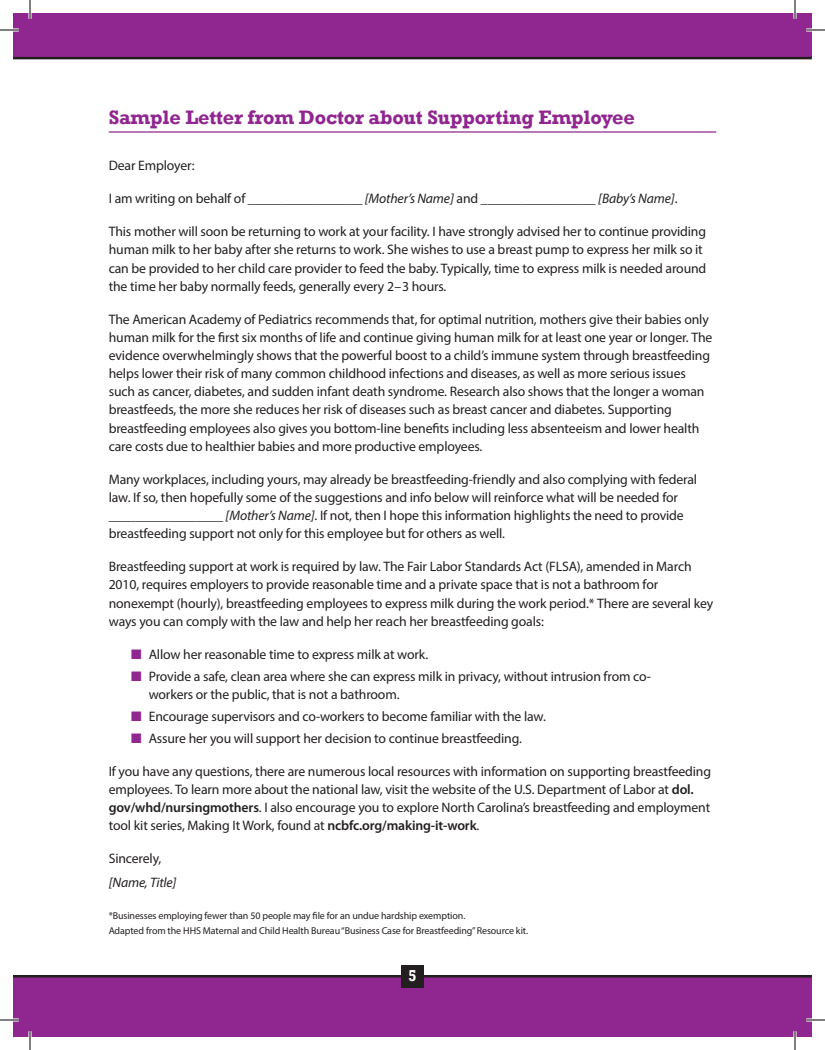
<style>
.page{position:relative;width:825px;height:1050px;background:#fff}
.page>*{position:absolute;margin:0;border:0;box-sizing:border-box;transform-origin:0 0}
.t1{font:700 20px "Rockwell";letter-spacing:-.01em;color:#90268f}
.t2{font:700 16.25px "Rockwell";color:#fff;scale:.9 1}
.t3{font:13.75px/18.1px "Myriad Pro";letter-spacing:-.01em;color:#231f20}
.t4{font:italic 13.75px "Myriad Pro";letter-spacing:-.01em;color:#231f20}
.t5{font:10px/15px "Myriad Pro";letter-spacing:-.01em;color:#231f20}
.s1{font-style:italic}
.s2{color:#90268f}
.s3{font-weight:600}
</style>
<div class="page">
<div style="left:13px;top:13px;width:17px;height:45px;background:#90268f"></div>
<div style="left:13px;top:975px;width:17px;height:62px;background:#90268f"></div>
<div style="left:30px;top:13px;width:782px;height:45px;background:#90268f"></div>
<div style="left:30px;top:975px;width:782px;height:62px;background:#90268f"></div>
<svg style="left:13px;top:57px;width:17px;height:2px"></svg>
<hr style="left:13px;top:975px;width:17px;height:3px;background:#231f20">
<hr style="left:30px;top:57px;width:782px;height:2px;background:#231f20">
<hr style="left:30px;top:975px;width:782px;height:3px;background:#231f20">
<div style="left:401px;top:965px;width:23px;height:23px;background:#231f20"></div>
<hr style="left:109px;top:131px;width:607px;height:2px;background:#90268f">
<svg style="left:0;top:28px;width:19px;height:4px"></svg>
<svg style="left:806px;top:28px;width:19px;height:4px"></svg>
<svg style="left:0;top:1018px;width:19px;height:4px"></svg>
<svg style="left:806px;top:1018px;width:19px;height:4px"></svg>
<svg style="left:28px;top:0;width:4px;height:19px"></svg>
<svg style="left:28px;top:1031px;width:4px;height:19px"></svg>
<svg style="left:793px;top:0;width:4px;height:19px"></svg>
<svg style="left:793px;top:1031px;width:4px;height:19px"></svg>
<svg style="left:0;top:30px;width:19px;height:1px"></svg>
<svg style="left:806px;top:30px;width:19px;height:1px"></svg>
<svg style="left:0;top:1020px;width:19px;height:1px"></svg>
<svg style="left:806px;top:1020px;width:19px;height:1px"></svg>
<svg style="left:30px;top:0;width:1px;height:19px"></svg>
<svg style="left:30px;top:1031px;width:1px;height:19px"></svg>
<svg style="left:795px;top:0;width:1px;height:19px"></svg>
<svg style="left:795px;top:1031px;width:1px;height:19px"></svg>
<h1 class="t1" style="left:109px;top:105px;width:528px">Sample Letter from Doctor about Supporting Employee</h1>
<p class="t3" style="left:109px;top:156px;width:87px">Dear Employer:</p>
<p class="t3" style="left:109px;top:189px;width:570px">I am writing on behalf of _________________ <span class="s1">[Mother’s Name]</span> and _________________ <span class="s1">[Baby’s Name]</span>.</p>
<p class="t3" style="left:109px;top:222px;width:599px">This mother will soon be returning to work at your facility. I have strongly advised her to continue providing human milk to her baby after she returns to work. She wishes to use a breast pump to express her milk so it can be provided to her child care provider to feed the baby. Typically, time to express milk is needed around the time her baby normally feeds, generally every 2–3 hours.</p>
<p class="t3" style="left:109px;top:310px;width:605px">The American Academy of Pediatrics recommends that, for optimal nutrition, mothers give their babies only human milk for the first six months of life and continue giving human milk for at least one year or longer. The evidence overwhelmingly shows that the powerful boost to a child’s immune system through breastfeeding helps lower their risk of many common childhood infections and diseases, as well as more serious issues such as cancer, diabetes, and sudden infant death syndrome. Research also shows that the longer a woman breastfeeds, the more she reduces her risk of diseases such as breast cancer and diabetes. Supporting breastfeeding employees also gives you bottom-line benefits including less absenteeism and lower health care costs due to healthier babies and more productive employees.</p>
<p class="t3" style="left:109px;top:470px;width:590px">Many workplaces, including yours, may already be breastfeeding-friendly and also complying with federal law. If so, then hopefully some of the suggestions and info below will reinforce what will be needed for _________________ <span class="s1">[Mother’s Name]</span>. If not, then I hope this information highlights the need to provide breastfeeding support not only for this employee but for others as well.</p>
<p class="t3" style="left:109px;top:557px;width:606px">Breastfeeding support at work is required by law. The Fair Labor Standards Act (FLSA), amended in March 2010, requires employers to provide reasonable time and a private space that is not a bathroom for nonexempt (hourly), breastfeeding employees to express milk during the work period.* There are several key ways you can comply with the law and help her reach her breastfeeding goals:</p>
<p class="t3" style="left:131px;top:645px;width:298px"><span class="s2">■</span> Allow her reasonable time to express milk at work.</p>
<p class="t3" style="left:149px;top:667px;width:504px;text-indent:-17px"><span class="s2">■</span> Provide a safe, clean area where she can express milk in privacy, without intrusion from co&shy;workers or the public, that is not a bathroom.</p>
<p class="t3" style="left:131px;top:707px;width:416px"><span class="s2">■</span> Encourage supervisors and co-workers to become familiar with the law.</p>
<p class="t3" style="left:131px;top:729px;width:392px"><span class="s2">■</span> Assure her you will support her decision to continue breastfeeding.</p>
<p class="t3" style="left:109px;top:762px;width:604px">If you have any questions, there are numerous local resources with information on supporting breastfeeding employees. To learn more about the national law, visit the website of the U.S. Department of Labor at <span class="s3">dol. gov/whd/nursingmothers</span>. I also encourage you to explore North Carolina’s breastfeeding and employment tool kit series, Making It Work, found at <span class="s3">ncbfc.org/making-it-work</span>.</p>
<p class="t3" style="left:109px;top:849px;width:54px">Sincerely,</p>
<p class="t4" style="left:109px;top:874px;width:69px">[Name, Title]</p>
<p class="t5" style="left:109px;top:908px;width:421px">*Businesses employing fewer than 50 people may file for an undue hardship exemption.<br>Adapted from the HHS Maternal and Child Health Bureau “Business Case for Breastfeeding” Resource kit.</p>
<p class="t2" style="left:408px;top:966px;width:10px">5</p>
</div>
